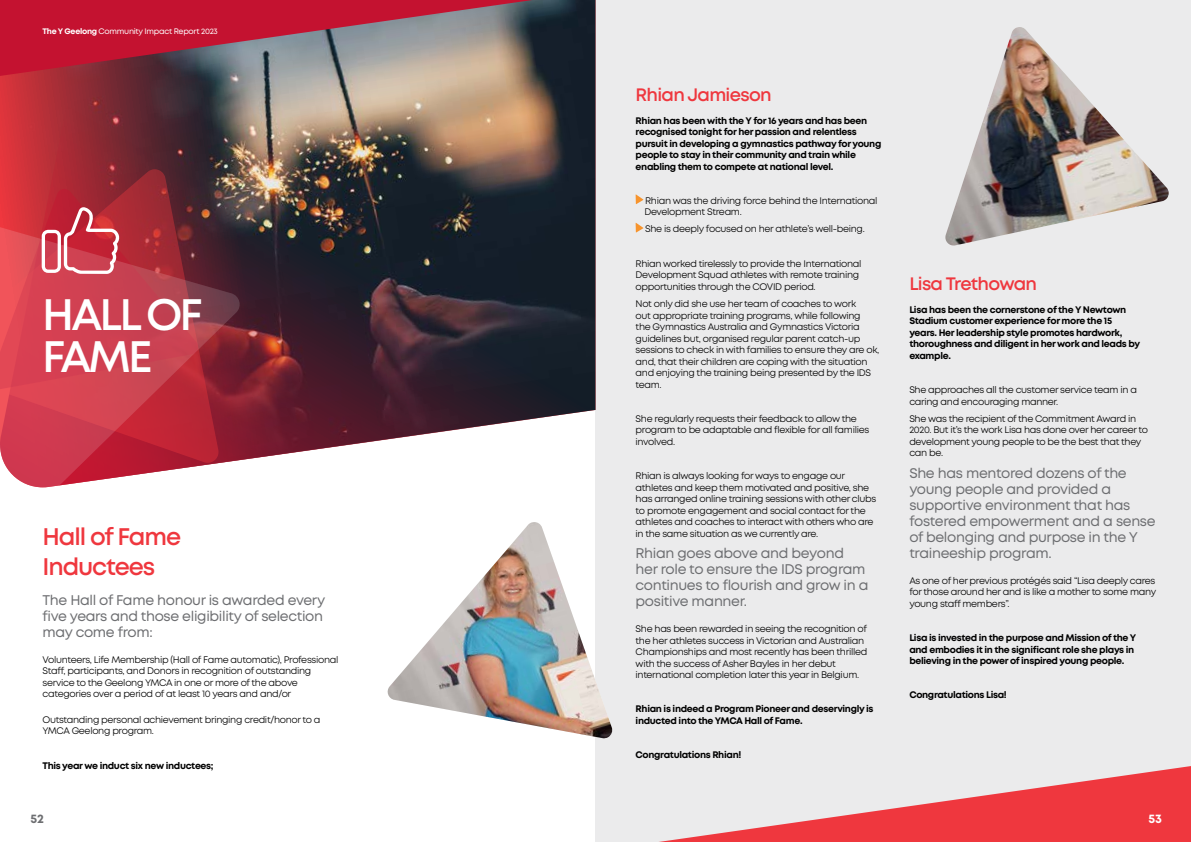
<style>
.page{position:relative;width:1191px;height:842px;background:#fff}
.page>*{position:absolute;margin:0;border:0;box-sizing:border-box;transform-origin:0 0}
.t1{font:600 44px/42px "Mont";letter-spacing:-.065em;color:#fff}
.t2{font:600 24px/30.2px "Mont";letter-spacing:-.045em;color:#ef373e}
.t3{font:600 18px "Mont";letter-spacing:-.04em;color:#ef373e}
.t4{font:14px/16px "Mont";letter-spacing:-.025em;color:#6d6e71}
.t5{font:700 12.5px "Mont";color:#6d6e71}
.t6{font:700 12.5px "Mont";color:#fff}
.t7{font:9.5px/11.5px "Mont";letter-spacing:-.035em;color:#000}
.t8{font:700 9.5px/11.5px "Mont";letter-spacing:-.035em;color:#000}
.t9{font:8px "Mont";letter-spacing:-.035em;color:#fff}
.s1{font-weight:700}
</style>
<div class="page">
<div style="left:595px;top:0;width:596px;height:842px;background:#ebebec"></div>
<svg style="left:659px;top:766px;width:532px;height:76px"></svg>
<svg style="left:635px;top:194px;width:8px;height:10px"></svg>
<svg style="left:635px;top:223px;width:8px;height:9px"></svg>
<img style="left:0;top:0;width:595px;height:460px">
<svg style="left:0;top:169px;width:220px;height:42px;background:#872b34"></svg>
<svg style="left:0;top:211px;width:242px;height:277px;background:#b24252"></svg>
<svg style="left:0;top:189px;width:200px;height:200px;background:#c63f4d"></svg>
<img style="left:387px;top:522px;width:226px;height:216px">
<img style="left:945px;top:27px;width:224px;height:219px">
<p class="t9" style="left:43px;top:26px;width:177px"><span class="s1">The Y Geelong</span> Community Impact Report 2023</p>
<h1 class="t1" style="left:42px;top:294px;width:162px">HALL OF<br>FAME</h1>
<h2 class="t2" style="left:43px;top:521px;width:140px">Hall of Fame<br>Inductees</h2>
<h3 class="t4" style="left:43px;top:592px;width:284px">The Hall of Fame honour is awarded every five years and those eligibility of selection may come from:</h3>
<p class="t7" style="left:43px;top:654px;width:297px">Volunteers, Life Membership (Hall of Fame automatic), Professional Staff, participants, and Donors in recognition of outstanding service to the Geelong YMCA in one or more of the above categories over a period of at least 10 years and and/or</p>
<p class="t7" style="left:43px;top:714px;width:279px">Outstanding personal achievement bringing credit/honor to a<br>YMCA Geelong program.</p>
<p class="t8" style="left:43px;top:760px;width:173px">This year we induct six new inductees;</p>
<h3 class="t5" style="left:30px;top:810px;width:15px">52</h3>
<h3 class="t3" style="left:635px;top:83px;width:137px">Rhian Jamieson</h3>
<p class="t8" style="left:635px;top:115px;width:247px">Rhian has been with the Y for 16 years and has been recognised tonight for her passion and relentless pursuit in developing a gymnastics pathway for young people to stay in their community and train while enabling them to compete at national level.</p>
<p class="t7" style="left:644px;top:195px;width:235px;line-height:11.2px">Rhian was the driving force behind the International<br>Development Stream.</p>
<p class="t7" style="left:645px;top:223px;width:221px">She is deeply focused on her athlete’s well-being.</p>
<p class="t7" style="left:635px;top:258px;width:227px">Rhian worked tirelessly to provide the International<br>Development Squad athletes with remote training opportunities through the COVID period.</p>
<p class="t7" style="left:635px;top:298px;width:245px">Not only did she use her team of coaches to work<br>out appropriate training programs, while following<br>the Gymnastics Australia and Gymnastics Victoria guidelines but, organised regular parent catch-up sessions to check in with families to ensure they are ok, and, that their children are coping with the situation and enjoying the training being presented by the IDS team.</p>
<p class="t7" style="left:635px;top:413px;width:235px">She regularly requests their feedback to allow the program to be adaptable and flexible for all families involved.</p>
<p class="t7" style="left:635px;top:470px;width:242px">Rhian is always looking for ways to engage our athletes and keep them motivated and positive, she has arranged online training sessions with other clubs to promote engagement and social contact for the athletes and coaches to interact with others who are in the same situation as we currently are.</p>
<h3 class="t4" style="left:635px;top:545px;width:234px">Rhian goes above and beyond her role to ensure the IDS program continues to flourish and grow in a positive manner.</h3>
<p class="t7" style="left:635px;top:623px;width:233px">She has been rewarded in seeing the recognition of the her athletes success in Victorian and Australian Championships and most recently has been thrilled with the success of Asher Bayles in her debut international completion later this year in Belgium.</p>
<p class="t8" style="left:635px;top:703px;width:239px">Rhian is indeed a Program Pioneer and deservingly is inducted into the YMCA Hall of Fame.</p>
<p class="t8" style="left:635px;top:749px;width:107px">Congratulations Rhian!</p>
<h3 class="t3" style="left:909px;top:272px;width:129px">Lisa Trethowan</h3>
<p class="t8" style="left:909px;top:304px;width:232px">Lisa has been the cornerstone of the Y Newtown Stadium customer experience for more the 15 years. Her leadership style promotes hardwork, thoroughness and diligent in her work and leads by example.</p>
<p class="t7" style="left:909px;top:384px;width:229px">She approaches all the customer service team in a caring and encouraging manner.</p>
<p class="t7" style="left:909px;top:413px;width:240px">She was the recipient of the Commitment Award in 2020. But it’s the work Lisa has done over her career to development young people to be the best that they can be.</p>
<h3 class="t4" style="left:909px;top:465px;width:248px">She has mentored dozens of the young people and provided a supportive environment that has fostered empowerment and a sense of belonging and purpose in the Y traineeship program.</h3>
<p class="t7" style="left:909px;top:575px;width:248px;text-align:justify">As one of her previous protégés said “Lisa deeply cares for those around her and is like a mother to some many young staff members”.</p>
<p class="t8" style="left:909px;top:632px;width:228px">Lisa is invested in the purpose and Mission of the Y and embodies it in the significant role she plays in believing in the power of inspired young people.</p>
<p class="t8" style="left:909px;top:689px;width:99px">Congratulations Lisa!</p>
<h3 class="t6" style="left:1148px;top:810px;width:15px">53</h3>
</div>
